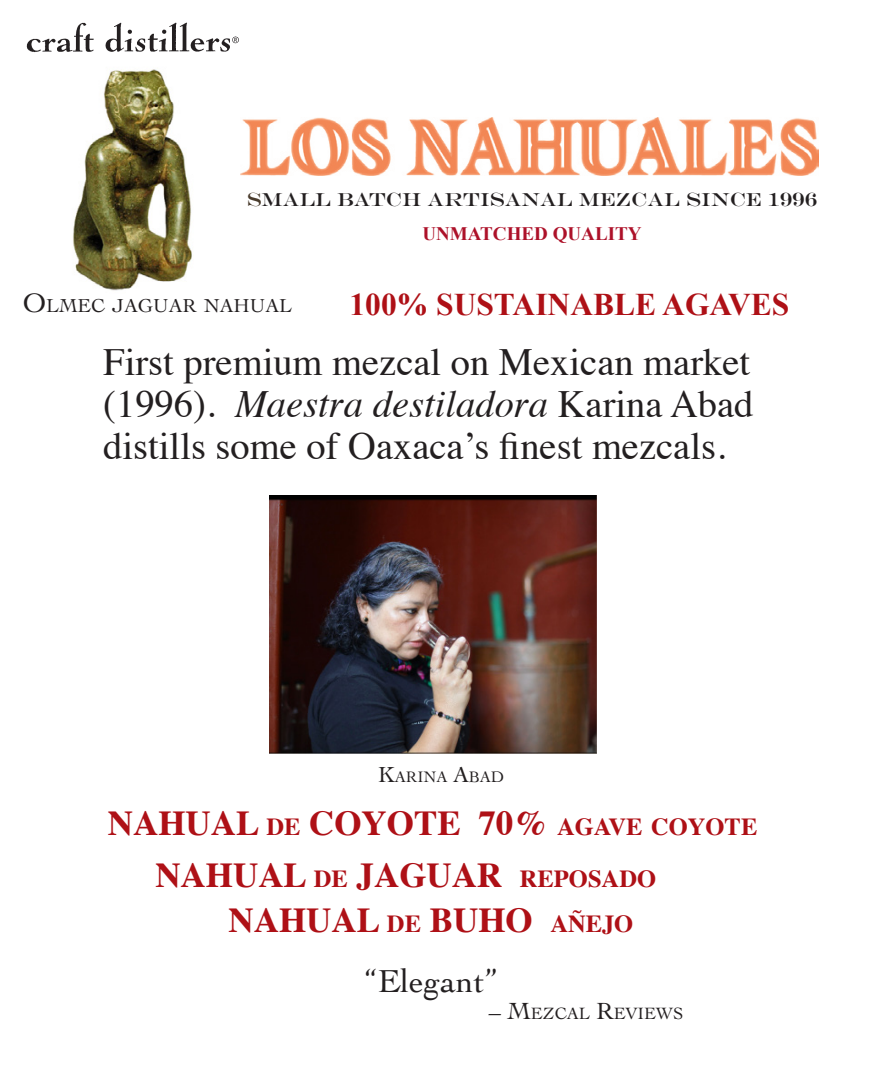
<style>
.page{position:relative;width:882px;height:1071px;background:#fff}
.page>*{position:absolute;margin:0;border:0;box-sizing:border-box;transform-origin:0 0}
.t1{font:38.5px/42px "Times";color:#231f20;text-align:justify}
.t2{font:700 35px "Times";color:#ae1016}
.t3{font:33.25px "Cochin";color:#231f20}
.t4{font:700 31.5px "Times New Roman";color:#ae1016}
.t5{font:700 24.5px "Times";color:#ae1016}
.t6{font:19.6px "Cochin";color:#231f20}
.t7{font:18.9px "Engravers";color:#231f20}
.t8{font:700 18.9px "Times New Roman";color:#ad1129}
.t9{font:17.15px "Cochin";color:#231f20}
.t10{font:16.1px "Cochin";color:#231f20}
.s1{color:#493b2c}
.s2{font-size:28px}
.s3{font-style:italic}
.s4{font-size:22.75px}
.s5{font-size:35px}
.s6{font-size:24.5px}
</style>
<div class="page">
<img style="left:26px;top:22px;width:213px;height:30px">
<img style="left:241px;top:118px;width:578px;height:57px">
<img style="left:73px;top:69px;width:119px;height:222px">
<img style="left:270px;top:495px;width:327px;height:258px">
<p class="t7" style="left:247px;top:188px;width:572px"><span class="s1">S</span>MALL BATCH ARTISANAL MEZCAL SINCE 1996</p>
<p class="t8" style="left:422px;top:220px;width:221px">UNMATCHED QUALITY</p>
<p class="t6" style="left:23px;top:294px;width:271px"><span class="s2">O</span>LMEC JAGUAR NAHUAL</p>
<p class="t4" style="left:350px;top:283px;width:441px">100% SUSTAINABLE AGAVES</p>
<p class="t1" style="left:103px;top:338px;width:652px">First premium mezcal on Mexican market (1996). <span class="s3">Maestra destiladora</span> Karina Abad distills some of Oaxaca’s finest mezcals.</p>
<p class="t10" style="left:378px;top:768px;width:127px"><span class="s4">K</span>ARINA <span class="s4">A</span>BAD</p>
<p class="t5" style="left:108px;top:803px;width:651px"><span class="s5">NAHUAL</span> DE <span class="s5">COYOTE</span> <span class="s5">70%</span> AGAVE COYOTE</p>
<p class="t2" style="left:155px;top:842px;width:502px">NAHUAL <span class="s6">DE</span> JAGUAR <span class="s6">REPOSADO</span></p>
<p class="t2" style="left:228px;top:887px;width:406px">NAHUAL <span class="s6">DE</span> BUHO <span class="s6">AÑEJO</span></p>
<p class="t3" style="left:365px;top:959px;width:134px">“Elegant”</p>
<p class="t9" style="left:489px;top:1004px;width:196px"><span class="s6">– M</span>EZCAL <span class="s6">R</span>EVIEWS</p>
</div>
